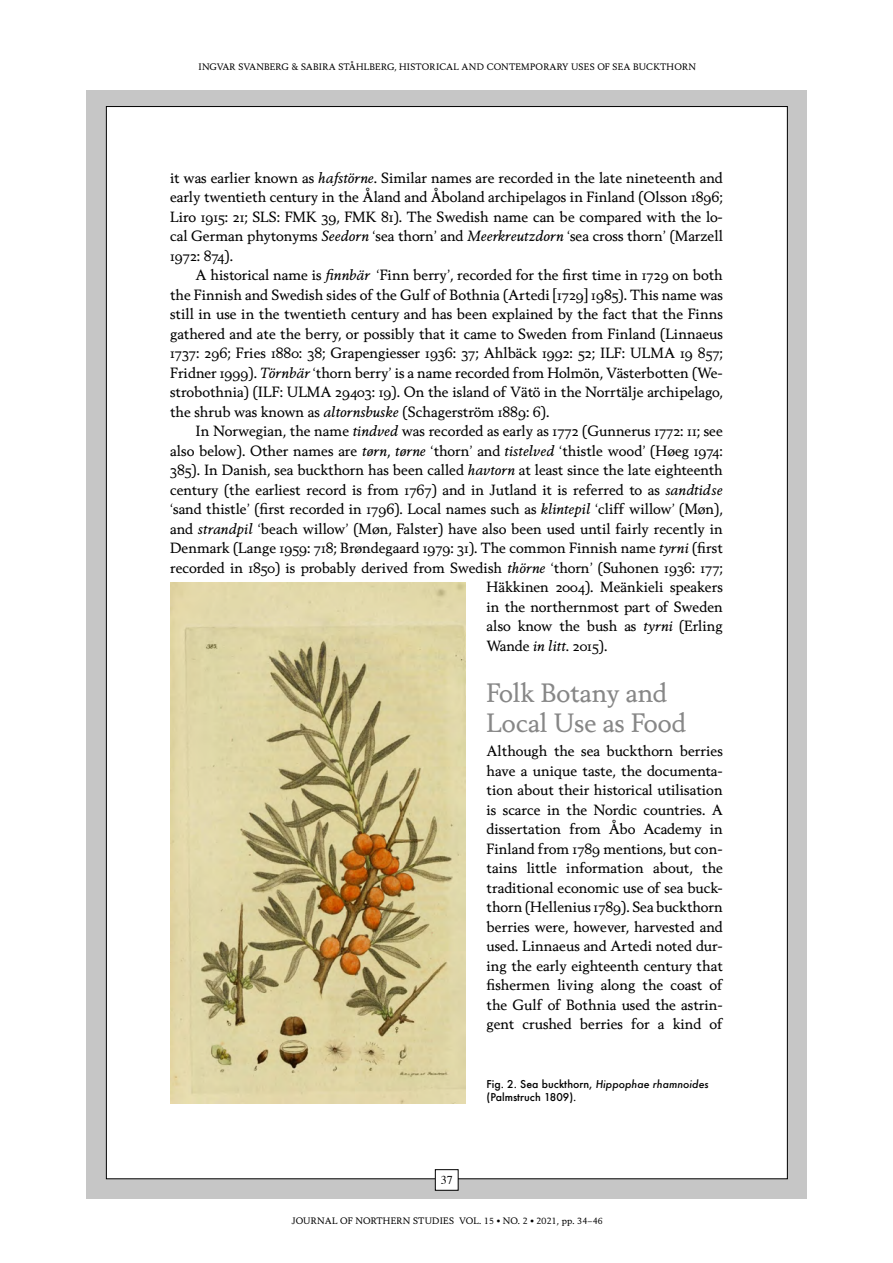
<style>
.page{position:relative;width:893px;height:1263px;background:#fff}
.page>*{position:absolute;margin:0;border:0;box-sizing:border-box;transform-origin:0 0}
.t1{font:25.5px/30px "Berling Nova Text Regular T";color:#878787}
.t2{font:14.25px/19.5px "Berling Nova Text Regular Os F";color:#000;text-align:justify}
.t3{font:12px "Times";color:#000}
.t4{font:500 10.5px/12.6px "Futura";color:#000}
.t5{font:9px "Berling Nova Text Regular T";letter-spacing:.025em;color:#000}
.s1{font-family:"Berling Nova Text";font-style:italic}
.s2{font-style:italic}
</style>
<div class="page">
<div style="left:86px;top:91px;width:721px;height:1108px;background:#c6c6c6"></div>
<div style="left:106px;top:107px;width:681px;height:1072px;background:#fff"></div>
<div style="left:435px;top:1170px;width:23px;height:20px;background:#fff"></div>
<div style="left:435px;top:1169px;width:23px;height:21px;border:1px solid #000"></div>
<img style="left:170px;top:583px;width:295px;height:520px">
<p class="t5" style="left:199px;top:61px;width:499px">INGVAR SVANBERG &amp; SABIRA STÅHLBERG, HISTORICAL AND CONTEMPORARY USES OF SEA BUCKTHORN</p>
<p class="t2" style="left:170px;top:167px;width:554px">it was earlier known as <span class="s1">hafstörne</span>. Similar names are recorded in the late nineteenth and early twentieth century in the Åland and Åboland archipelagos in Finland (Olsson 1896; Liro 1915: 21; SLS: FMK 39, FMK 81). The Swedish name can be compared with the lo&shy;cal German phytonyms <span class="s1">Seedorn</span> ‘sea thorn’ and <span class="s1">Meerkreutzdorn</span> ‘sea cross thorn’ (Marzell 1972: 874).</p>
<p class="t2" style="left:170px;top:265px;width:554px;text-indent:26px">A historical name is <span class="s1">finnbär</span> ‘Finn berry’, recorded for the first time in 1729 on both the Finnish and Swedish sides of the Gulf of Bothnia (Artedi [1729] 1985). This name was still in use in the twentieth century and has been explained by the fact that the Finns gathered and ate the berry, or possibly that it came to Sweden from Finland (Linnaeus 1737: 296; Fries 1880: 38; Grapengiesser 1936: 37; Ahlbäck 1992: 52; ILF: ULMA 19 857; Fridner 1999). <span class="s1">Törnbär</span> ‘thorn berry’ is a name recorded from Holmön, Västerbotten (We&shy;strobothnia) (ILF: ULMA 29403: 19). On the island of Vätö in the Norrtälje archipelago, the shrub was known as <span class="s1">altornsbuske</span> (Schagerström 1889: 6).</p>
<p class="t2" style="left:196px;top:421px;width:529px">In Norwegian, the name <span class="s1">tindved</span> was recorded as early as 1772 (Gunnerus 1772: 11; see</p>
<p class="t2" style="left:170px;top:440px;width:554px">also below). Other names are <span class="s1">tørn</span>, <span class="s1">tørne</span> ‘thorn’ and <span class="s1">tistelved</span> ‘thistle wood’ (Høeg 1974:</p>
<p class="t2" style="left:170px;top:460px;width:554px">385). In Danish, sea buckthorn has been called <span class="s1">havtorn</span> at least since the late eighteenth</p>
<p class="t2" style="left:170px;top:479px;width:554px">century (the earliest record is from 1767) and in Jutland it is referred to as <span class="s1">sandtidse</span></p>
<p class="t2" style="left:170px;top:499px;width:554px">‘sand thistle’ (first recorded in 1796). Local names such as <span class="s1">klintepil</span> ‘cliff willow’ (Møn),</p>
<p class="t2" style="left:170px;top:518px;width:554px">and <span class="s1">strandpil</span> ‘beach willow’ (Møn, Falster) have also been used until fairly recently in</p>
<p class="t2" style="left:170px;top:538px;width:554px">Denmark (Lange 1959: 718; Brøndegaard 1979: 31). The common Finnish name <span class="s1">tyrni</span> (first</p>
<p class="t2" style="left:170px;top:557px;width:554px">recorded in 1850) is probably derived from Swedish <span class="s1">thörne</span> ‘thorn’ (Suhonen 1936: 177;</p>
<p class="t2" style="left:487px;top:577px;width:238px">Häkkinen 2004). Meänkieli speakers</p>
<p class="t2" style="left:487px;top:596px;width:238px">in the northernmost part of Sweden</p>
<p class="t2" style="left:487px;top:616px;width:238px">also know the bush as <span class="s1">tyrni</span> (Erling</p>
<p class="t2" style="left:487px;top:636px;width:122px">Wande <span class="s1">in litt</span>. 2015).</p>
<h1 class="t1" style="left:487px;top:677px;width:201px">Folk Botany and<br>Local Use as Food</h1>
<p class="t2" style="left:487px;top:741px;width:238px">Although the sea buckthorn berries have a unique taste, the documenta&shy;tion about their historical utilisation is scarce in the Nordic countries. A dissertation from Åbo Academy in Finland from 1789 mentions, but con&shy;tains little information about, the traditional economic use of sea buck&shy;thorn (Hellenius 1789). Sea buckthorn berries were, however, harvested and used. Linnaeus and Artedi noted dur&shy;ing the early eighteenth century that fishermen living along the coast of the Gulf of Bothnia used the astrin&shy;gent crushed berries for a kind of</p>
<p class="t4" style="left:487px;top:1078px;width:224px">Fig. 2. Sea buckthorn, <span class="s2">Hippophae rhamnoides </span>(Palmstruch 1809).</p>
<p class="t3" style="left:441px;top:1168px;width:13px">37</p>
<p class="t5" style="left:292px;top:1215px;width:313px">JOURNAL OF NORTHERN STUDIES VOL. 15 <sup>•</sup> NO. 2 <sup>•</sup> 2021, pp. 34–46</p>
</div>
